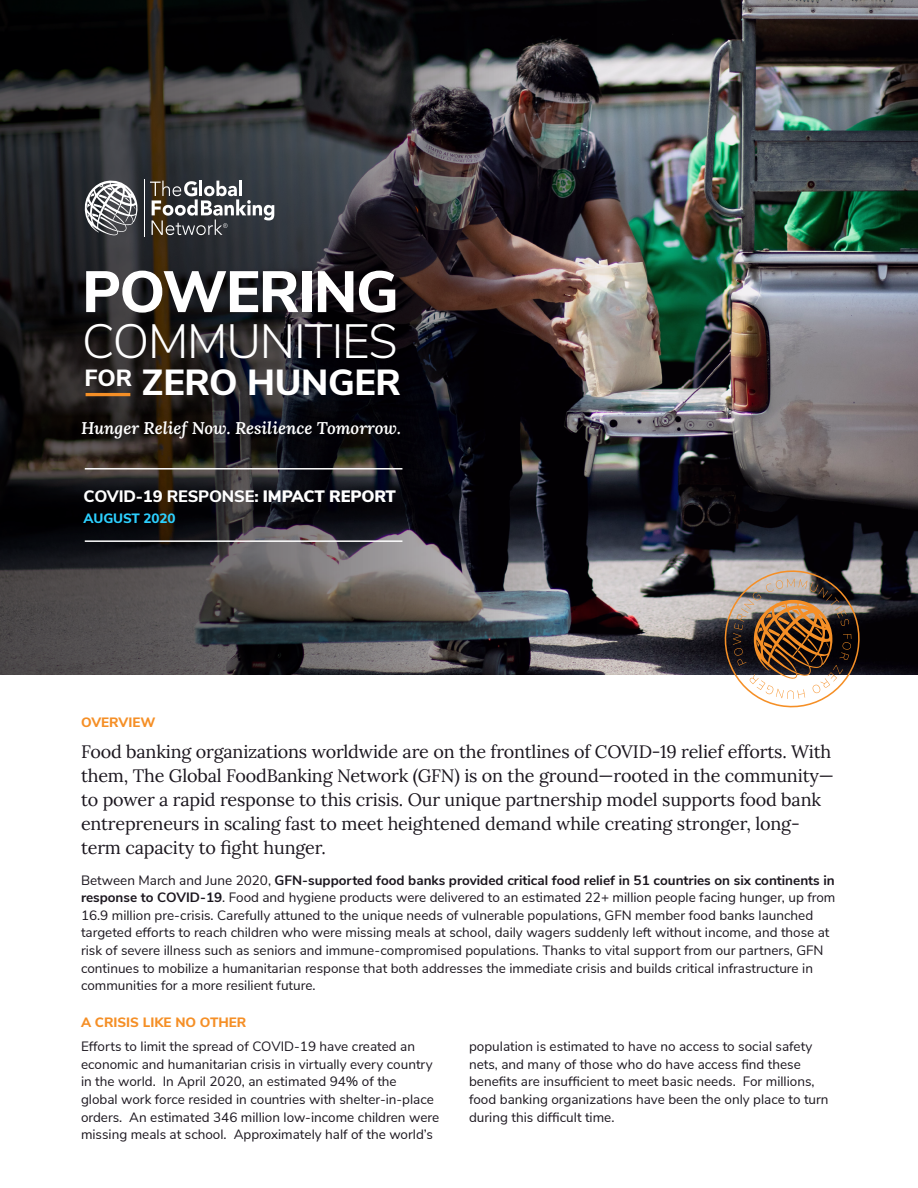
<style>
.page{position:relative;width:918px;height:1188px;background:#fff}
.page>*{position:absolute;margin:0;border:0;box-sizing:border-box;transform-origin:0 0}
.t1{font:800 58.05px "Nunito Sans";letter-spacing:-.025em;color:#fff}
.t2{font:300 48px "Nunito Sans";letter-spacing:-.025em;color:#fff}
.t3{font:800 36.15px "Nunito Sans";letter-spacing:-.01em;color:#fff}
.t4{font:800 23.4px "Nunito Sans";color:#fff}
.t5{font:18px/24px "Lora";letter-spacing:-.01em;color:#1b161e}
.t6{font:italic 600 16.95px "Lora";color:#fff}
.t7{font:800 16.5px "Nunito Sans";letter-spacing:-.01em;color:#fff}
.t8{font:13.5px/17.5px "Nunito Sans";color:#1b161e}
.t9{font:800 13.5px "Nunito Sans";color:#f58f26}
.t10{font:800 13.5px "Nunito Sans";letter-spacing:-.01em;color:#2cd0ff}
.s1{font-weight:900}
.s2{font-weight:700}
</style>
<div class="page">
<img style="left:597px;top:0;width:321px;height:675px">
<img style="left:0;top:0;width:597px;height:675px">
<hr style="left:86px;top:393px;width:44px;height:3px;background:#f58f26">
<svg style="left:84px;top:180px;width:54px;height:56px"></svg>
<hr style="left:144px;top:179px;width:1px;height:58px;background:#fff">
<svg style="left:150px;top:181px;width:124px;height:54px"></svg>
<svg style="left:719px;top:565px;width:146px;height:143px"></svg>
<hr style="left:85px;top:468px;width:317px;height:2px;background:#fff">
<hr style="left:85px;top:540px;width:317px;height:2px;background:#fff">
<p class="t1" style="left:82px;top:249px;width:318px">POWERING</p>
<p class="t2" style="left:82px;top:306px;width:317px">COMMUNITIES</p>
<p class="t4" style="left:84px;top:361px;width:49px">FOR</p>
<p class="t3" style="left:142px;top:356px;width:261px">ZERO HUNGER</p>
<p class="t6" style="left:81px;top:416px;width:321px">Hunger Relief Now. Resilience Tomorrow.</p>
<p class="t7" style="left:84px;top:484px;width:314px">COVID-19 RESPONSE: <span class="s1">IMPACT REPORT</span></p>
<p class="t10" style="left:84px;top:508px;width:93px">AUGUST 2020</p>
<p class="t9" style="left:81px;top:712px;width:76px">OVERVIEW</p>
<p class="t5" style="left:81px;top:738px;width:755px">Food banking organizations worldwide are on the frontlines of COVID-19 relief efforts. With them, The Global FoodBanking Network (GFN) is on the ground—rooted in the community— to power a rapid response to this crisis. Our unique partnership model supports food bank entrepreneurs in scaling fast to meet heightened demand while creating stronger, long&shy;term capacity to fight hunger.</p>
<p class="t8" style="left:81px;top:871px;width:756px">Between March and June 2020, <span class="s2">GFN-supported food banks provided critical food relief in 51 countries on six continents in response to COVID-19</span>. Food and hygiene products were delivered to an estimated 22+ million people facing hunger, up from 16.9 million pre-crisis. Carefully attuned to the unique needs of vulnerable populations, GFN member food banks launched targeted efforts to reach children who were missing meals at school, daily wagers suddenly left without income, and those at risk of severe illness such as seniors and immune-compromised populations. Thanks to vital support from our partners, GFN continues to mobilize a humanitarian response that both addresses the immediate crisis and builds critical infrastructure in communities for a more resilient future.</p>
<p class="t9" style="left:81px;top:1012px;width:167px">A CRISIS LIKE NO OTHER</p>
<p class="t8" style="left:81px;top:1037px;width:360px">Efforts to limit the spread of COVID-19 have created an economic and humanitarian crisis in virtually every country in the world. In April 2020, an estimated 94% of the<br>global work force resided in countries with shelter-in-place orders. An estimated 346 million low-income children were missing meals at school. Approximately half of the world’s</p>
<p class="t8" style="left:469px;top:1037px;width:361px">population is estimated to have no access to social safety nets, and many of those who do have access find these benefits are insufficient to meet basic needs. For millions, food banking organizations have been the only place to turn during this difficult time.</p>
</div>
